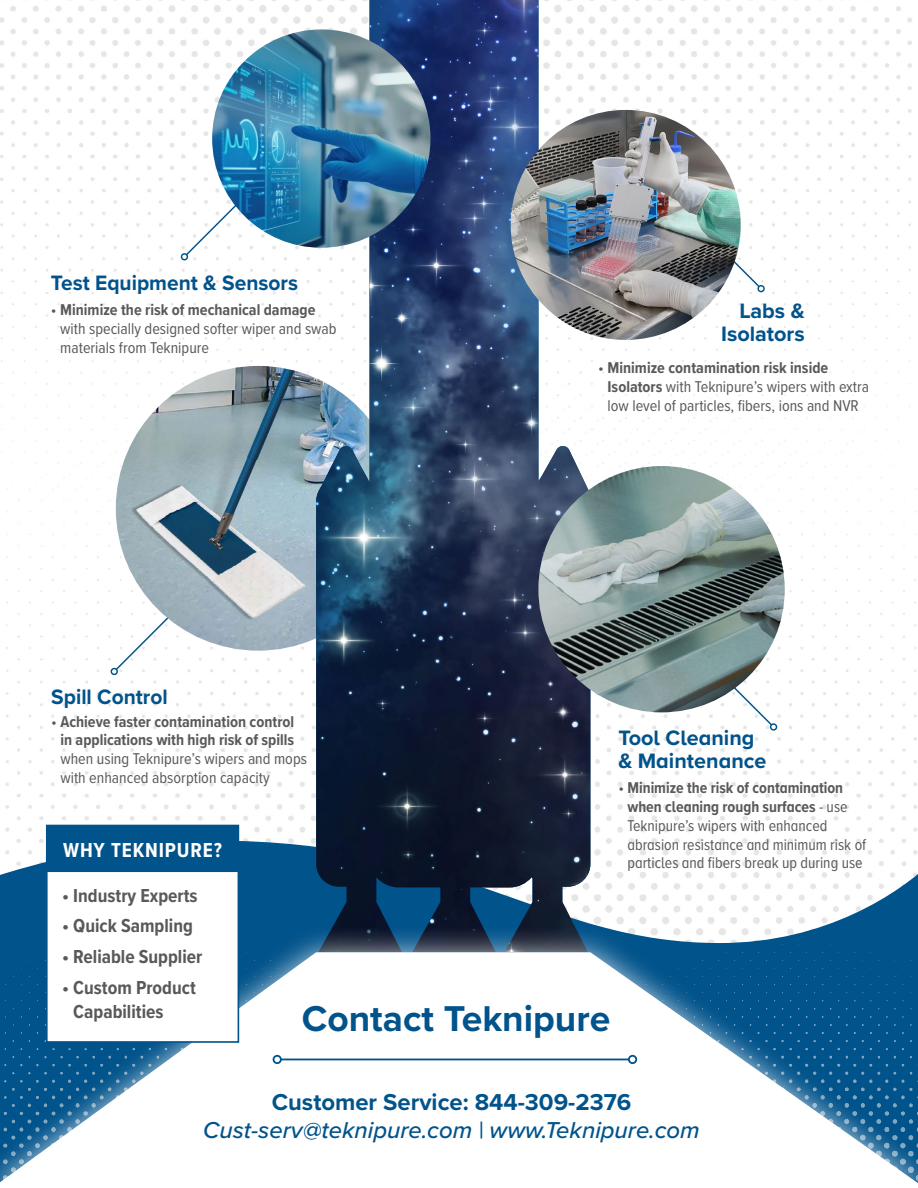
<style>
.page{position:relative;width:918px;height:1188px;background:#fff}
.page>*{position:absolute;margin:0;border:0;box-sizing:border-box;transform-origin:0 0}
.t1{font:700 37.2px "Proxima Nova";color:#00538b}
.t2{font:italic 500 23.85px "Proxima Nova";color:#00538b}
.t3{font:700 23.85px "Proxima Nova";color:#00538b}
.t4{font:700 21.6px/23px "Proxima Nova";color:#00538b}
.t5{font:700 21px "Proxima Nova Cond";letter-spacing:.04em;color:#fff}
.t6{font:700 19.5px/24px "Proxima Nova Cond";color:#58595b}
.t7{font:16.2px/18.9px "Proxima Nova Cond";color:#58595b}
.t8{font:700 16.2px/18.9px "Proxima Nova Cond";color:#58595b;text-align:center}
.s1{font-weight:700}
.s2{font-weight:400}
</style>
<div class="page">
<img style="left:0;top:0;width:912px;height:340px">
<img style="left:1px;top:348px;width:916px;height:493px">
<svg style="left:0;top:841px;width:918px;height:64px"></svg>
<svg style="left:114px;top:610px;width:62px;height:61px"></svg>
<div style="left:111px;top:668px;width:7px;height:7px;border:1px solid #00538b;border-radius:50%"></div>
<img style="left:116px;top:366px;width:285px;height:285px;border-radius:142px">
<svg style="left:732px;top:685px;width:42px;height:42px"></svg>
<div style="left:770px;top:723px;width:7px;height:8px;border:1px solid #00538b;border-radius:50%"></div>
<svg style="left:184px;top:193px;width:64px;height:64px"></svg>
<div style="left:181px;top:253px;width:7px;height:7px;border:1px solid #00538b;border-radius:50%"></div>
<img style="left:316px;top:0;width:274px;height:925px">
<img style="left:212px;top:29px;width:218px;height:219px;border-radius:109px">
<img style="left:538px;top:466px;width:247px;height:246px;border-radius:123px">
<svg style="left:729px;top:256px;width:32px;height:33px"></svg>
<div style="left:757px;top:285px;width:8px;height:7px;border:1px solid #00538b;border-radius:50%"></div>
<img style="left:511px;top:110px;width:230px;height:230px;border-radius:115px">
<img style="left:0;top:905px;width:451px;height:20px">
<img style="left:531px;top:905px;width:387px;height:20px">
<div style="left:0;top:925px;width:918px;height:263px;background:#fff;opacity:.75"></div>
<svg style="left:0;top:952px;width:918px;height:236px"></svg>
<hr style="left:281px;top:1059px;width:348px;height:1px;background:#00538b">
<div style="left:273px;top:1055px;width:9px;height:9px;border:2px solid #00538b;border-radius:50%"></div>
<div style="left:628px;top:1055px;width:9px;height:9px;border:2px solid #00538b;border-radius:50%"></div>
<div style="left:47px;top:857px;width:191px;height:185px;background:#fff"></div>
<div style="left:46px;top:856px;width:193px;height:187px;border:2px solid #00538b"></div>
<div style="left:47px;top:825px;width:191px;height:46px;background:#00538b"></div>
<div style="left:46px;top:825px;width:193px;height:47px;border:2px solid #00538b"></div>
<h3 class="t4" style="left:51px;top:271px;width:249px">Test Equipment &amp; Sensors</h3>
<p class="t7" style="left:60px;top:300px;width:278px;text-indent:-9px">• <span class="s1">Minimize the risk of mechanical damage </span>with specially designed softer wiper and swab materials from Teknipure</p>
<h3 class="t4" style="left:51px;top:685px;width:118px">Spill Control</h3>
<p class="t8" style="left:51px;top:711px;width:245px"><span class="s2">•</span> Achieve faster contamination control in applications with high risk of spills</p>
<p class="t7" style="left:60px;top:749px;width:248px">when using Teknipure’s wipers and mops with enhanced absorption capacity</p>
<p class="t5" style="left:63px;top:834px;width:160px">WHY TEKNIPURE?</p>
<h3 class="t4" style="left:721px;top:299px;width:85px;text-align:right">Labs &amp;<br>Isolators</h3>
<p class="t7" style="left:608px;top:358px;width:263px;text-indent:-9px">• <span class="s1">Minimize contamination risk inside<br>Isolators</span> with Teknipure’s wipers with extra low level of particles, fibers, ions and NVR</p>
<h3 class="t4" style="left:618px;top:726px;width:150px">Tool Cleaning &amp; Maintenance</h3>
<p class="t7" style="left:627px;top:777px;width:240px;text-indent:-9px">• <span class="s1">Minimize the risk of contamination when cleaning rough surfaces</span> - use Teknipure’s wipers with enhanced abrasion resistance and minimum risk of particles and fibers break up during use</p>
<p class="t6" style="left:62px;top:883px;width:137px">• Industry Experts</p>
<p class="t6" style="left:62px;top:914px;width:132px">• Quick Sampling</p>
<p class="t6" style="left:62px;top:944px;width:142px">• Reliable Supplier</p>
<p class="t6" style="left:73px;top:975px;width:124px;text-indent:-11px">• Custom Product<br>Capabilities</p>
<h1 class="t1" style="left:302px;top:991px;width:310px">Contact Teknipure</h1>
<h2 class="t3" style="left:272px;top:1084px;width:361px">Customer Service: 844-309-2376</h2>
<h2 class="t2" style="left:203px;top:1113px;width:498px">Cust-serv@teknipure.com | www.Teknipure.com</h2>
</div>
